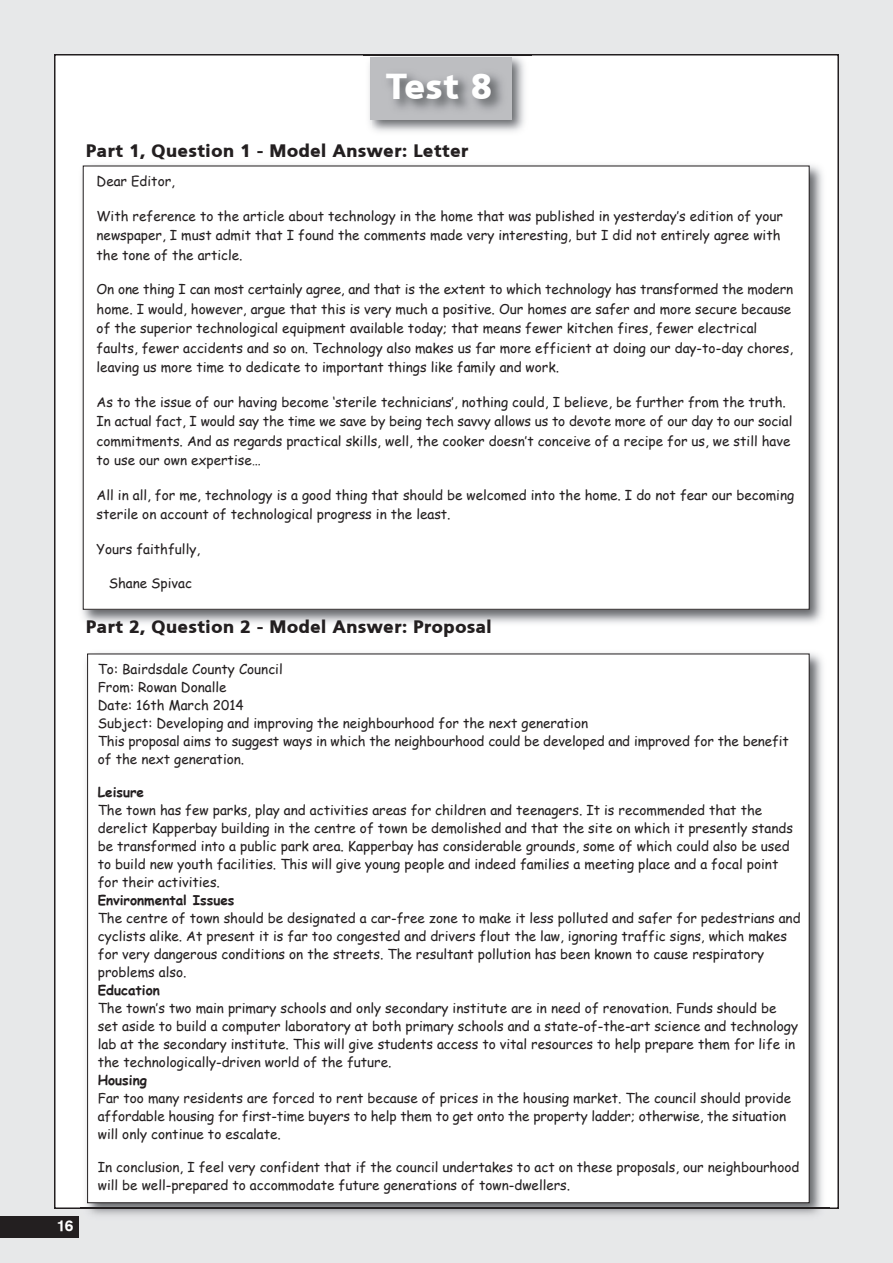
<style>
.page{position:relative;width:893px;height:1263px;background:#e7e8e9}
.page>*{position:absolute;margin:0;border:0;box-sizing:border-box;transform-origin:0 0}
.t1{font:900 36px "PF Catalog";color:#fff}
.t2{font:900 18px "PF Catalog";color:#231f20}
.t3{font:15px "UB Helvetica Bold";color:#fff}
.t4{font:13.5px/18px "Comic Sans MS";color:#231f20}
.t5{font:700 13.5px "Comic Sans MS";color:#231f20}
</style>
<div class="page">
<div style="left:0;top:1217px;width:79px;height:21px;background:#231f20"></div>
<div style="left:55px;top:55px;width:783px;height:1153px;background:#fff"></div>
<img style="left:363px;top:54px;width:168px;height:73px">
<div style="left:370px;top:57px;width:142px;height:62px;background:#bcbdc0"></div>
<img style="left:372px;top:58px;width:156px;height:74px">
<img style="left:80px;top:653px;width:749px;height:556px">
<div style="left:88px;top:654px;width:721px;height:549px;background:#fff"></div>
<img style="left:82px;top:165px;width:741px;height:459px">
<div style="left:83px;top:166px;width:726px;height:443px;background:#fff"></div>
<h1 class="t1" style="left:386px;top:65px;width:108px">Test 8</h1>
<p class="t3" style="left:56px;top:1217px;width:19px">16</p>
<h2 class="t2" style="left:86px;top:140px;width:384px">Part 1, Question 1 - Model Answer: Letter</h2>
<p class="t4" style="left:97px;top:172px;width:80px">Dear Editor,</p>
<p class="t4" style="left:97px;top:206px;width:688px;line-height:19.5px">With reference to the article about technology in the home that was published in yesterday’s edition of your newspaper, I must admit that I found the comments made very interesting, but I did not entirely agree with the tone of the article.</p>
<p class="t4" style="left:97px;top:279px;width:698px;line-height:19.5px">On one thing I can most certainly agree, and that is the extent to which technology has transformed the modern home. I would, however, argue that this is very much a positive. Our homes are safer and more secure because of the superior technological equipment available today; that means fewer kitchen fires, fewer electrical faults, fewer accidents and so on. Technology also makes us far more efficient at doing our day-to-day chores, leaving us more time to dedicate to important things like family and work.</p>
<p class="t4" style="left:97px;top:392px;width:697px;line-height:19.5px">As to the issue of our having become ‘sterile technicians’, nothing could, I believe, be further from the truth.<br>In actual fact, I would say the time we save by being tech savvy allows us to devote more of our day to our social commitments. And as regards practical skills, well, the cooker doesn’t conceive of a recipe for us, we still have to use our own expertise…</p>
<p class="t4" style="left:97px;top:485px;width:699px;line-height:19.5px">All in all, for me, technology is a good thing that should be welcomed into the home. I do not fear our becoming sterile on account of technological progress in the least.</p>
<p class="t4" style="left:97px;top:539px;width:105px">Yours faithfully,</p>
<p class="t4" style="left:109px;top:574px;width:85px">Shane Spivac</p>
<h2 class="t2" style="left:86px;top:616px;width:408px">Part 2, Question 2 - Model Answer: Proposal</h2>
<p class="t4" style="left:98px;top:660px;width:693px">To: Bairdsdale County Council<br>From: Rowan Donalle<br>Date: 16th March 2014<br>Subject: Developing and improving the neighbourhood for the next generation<br>This proposal aims to suggest ways in which the neighbourhood could be developed and improved for the benefit of the next generation.</p>
<p class="t5" style="left:98px;top:782px;width:48px">Leisure</p>
<p class="t4" style="left:98px;top:801px;width:697px">The town has few parks, play and activities areas for children and teenagers. It is recommended that the derelict Kapperbay building in the centre of town be demolished and that the site on which it presently stands be transformed into a public park area. Kapperbay has considerable grounds, some of which could also be used to build new youth facilities. This will give young people and indeed families a meeting place and a focal point for their activities.</p>
<p class="t5" style="left:98px;top:890px;width:138px">Environmental Issues</p>
<p class="t4" style="left:98px;top:909px;width:704px">The centre of town should be designated a car-free zone to make it less polluted and safer for pedestrians and cyclists alike. At present it is far too congested and drivers flout the law, ignoring traffic signs, which makes for very dangerous conditions on the streets. The resultant pollution has been known to cause respiratory problems also.</p>
<p class="t5" style="left:98px;top:980px;width:64px">Education</p>
<p class="t4" style="left:98px;top:999px;width:702px">The town’s two main primary schools and only secondary institute are in need of renovation. Funds should be set aside to build a computer laboratory at both primary schools and a state-of-the-art science and technology lab at the secondary institute. This will give students access to vital resources to help prepare them for life in the technologically-driven world of the future.</p>
<p class="t5" style="left:98px;top:1070px;width:51px">Housing</p>
<p class="t4" style="left:98px;top:1089px;width:695px">Far too many residents are forced to rent because of prices in the housing market. The council should provide affordable housing for first-time buyers to help them to get onto the property ladder; otherwise, the situation will only continue to escalate.</p>
<p class="t4" style="left:98px;top:1158px;width:703px">In conclusion, I feel very confident that if the council undertakes to act on these proposals, our neighbourhood will be well-prepared to accommodate future generations of town-dwellers.</p>
</div>
